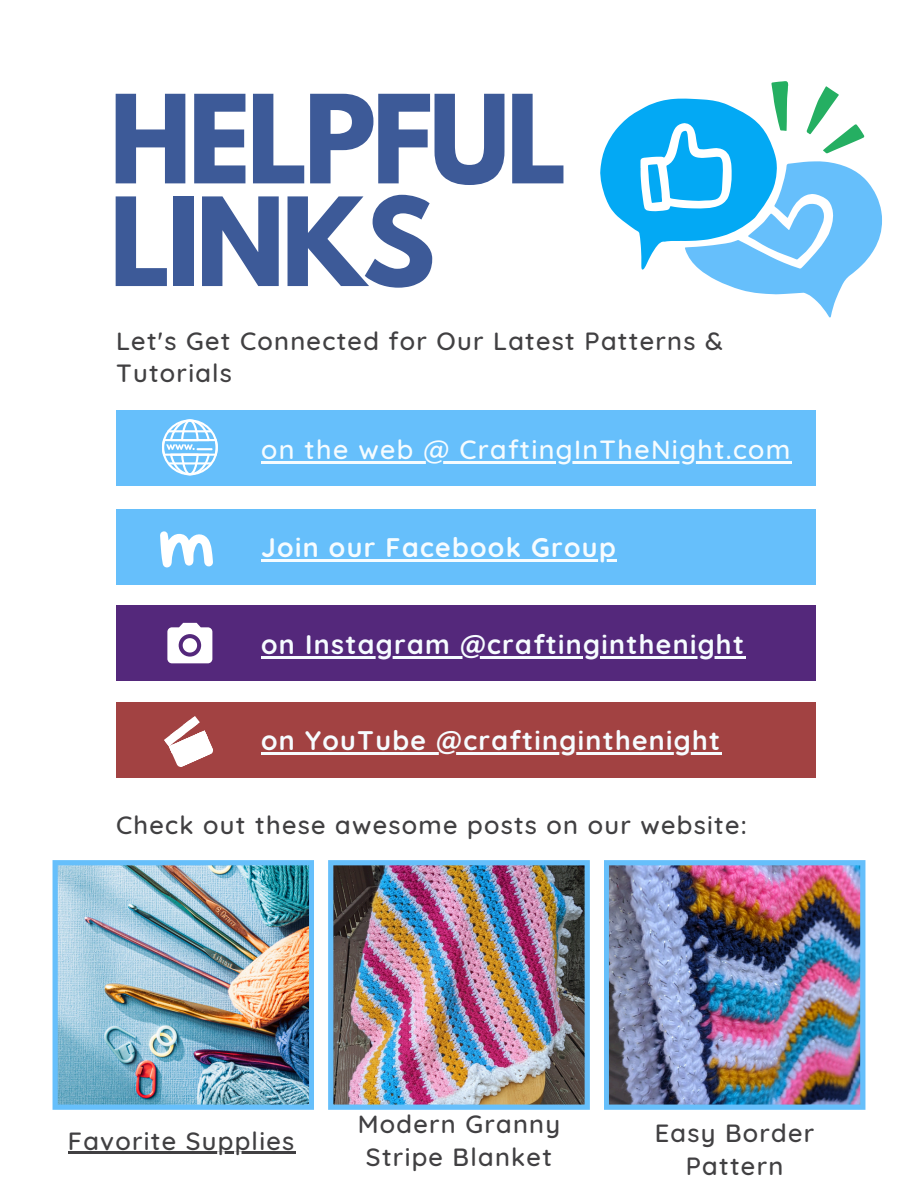
<style>
.page{position:relative;width:918px;height:1188px;background:#fff}
.page>*{position:absolute;margin:0;border:0;box-sizing:border-box;transform-origin:0 0}
.t1{font:700 108.6px/102.6px "League Spartan";letter-spacing:-.04em;color:#3d5a98}
.t2{font:700 26.85px "Quicksand";letter-spacing:.05em;color:#f6fcff}
.t3{font:500 26.85px "Quicksand";letter-spacing:.05em;color:#f6fcff}
.t4{font:500 25.35px/32.7px "Quicksand";letter-spacing:.05em;color:#414042;text-align:center}
</style>
<div class="page">
<svg style="left:600px;top:81px;width:282px;height:236px"></svg>
<div style="left:116px;top:509px;width:700px;height:76px;background:#66bffb"></div>
<div style="left:116px;top:703px;width:700px;height:75px;background:#a24242"></div>
<div style="left:116px;top:605px;width:700px;height:76px;background:#54287b"></div>
<svg style="left:160px;top:531px;width:53px;height:36px"></svg>
<svg style="left:167px;top:623px;width:45px;height:40px"></svg>
<svg style="left:164px;top:716px;width:49px;height:51px"></svg>
<div style="left:116px;top:410px;width:700px;height:75px;background:#66bffb"></div>
<svg style="left:162px;top:419px;width:56px;height:56px"></svg>
<hr style="left:261px;top:461px;width:531px;height:2px;background:#f6fcff">
<hr style="left:261px;top:559px;width:356px;height:2px;background:#f6fcff">
<hr style="left:261px;top:656px;width:484px;height:3px;background:#f6fcff">
<hr style="left:261px;top:753px;width:461px;height:2px;background:#f6fcff">
<img style="left:53px;top:860px;width:261px;height:250px">
<img style="left:328px;top:860px;width:262px;height:250px">
<img style="left:604px;top:860px;width:261px;height:250px">
<hr style="left:68px;top:1152px;width:227px;height:2px;background:#414042">
<p class="t1" style="left:109px;top:102px;width:459px">HELPFUL<br>LINKS</p>
<h1 class="t4" style="left:116px;top:324px;width:608px;text-align:left">Let's Get Connected for Our Latest Patterns &amp;<br>Tutorials</h1>
<p class="t3" style="left:261px;top:432px;width:531px">on the web @ CraftingInTheNight.com</p>
<p class="t2" style="left:261px;top:530px;width:356px">Join our Facebook Group</p>
<p class="t2" style="left:261px;top:627px;width:484px">on Instagram @craftinginthenight</p>
<p class="t2" style="left:261px;top:724px;width:461px">on YouTube @craftinginthenight</p>
<p class="t4" style="left:116px;top:808px;width:632px">Check out these awesome posts on our website:</p>
<p class="t4" style="left:68px;top:1124px;width:228px">Favorite Supplies</p>
<p class="t4" style="left:358px;top:1107px;width:204px">Modern Granny<br>Stripe Blanket</p>
<p class="t4" style="left:655px;top:1116px;width:161px">Easy Border<br>Pattern</p>
</div>
